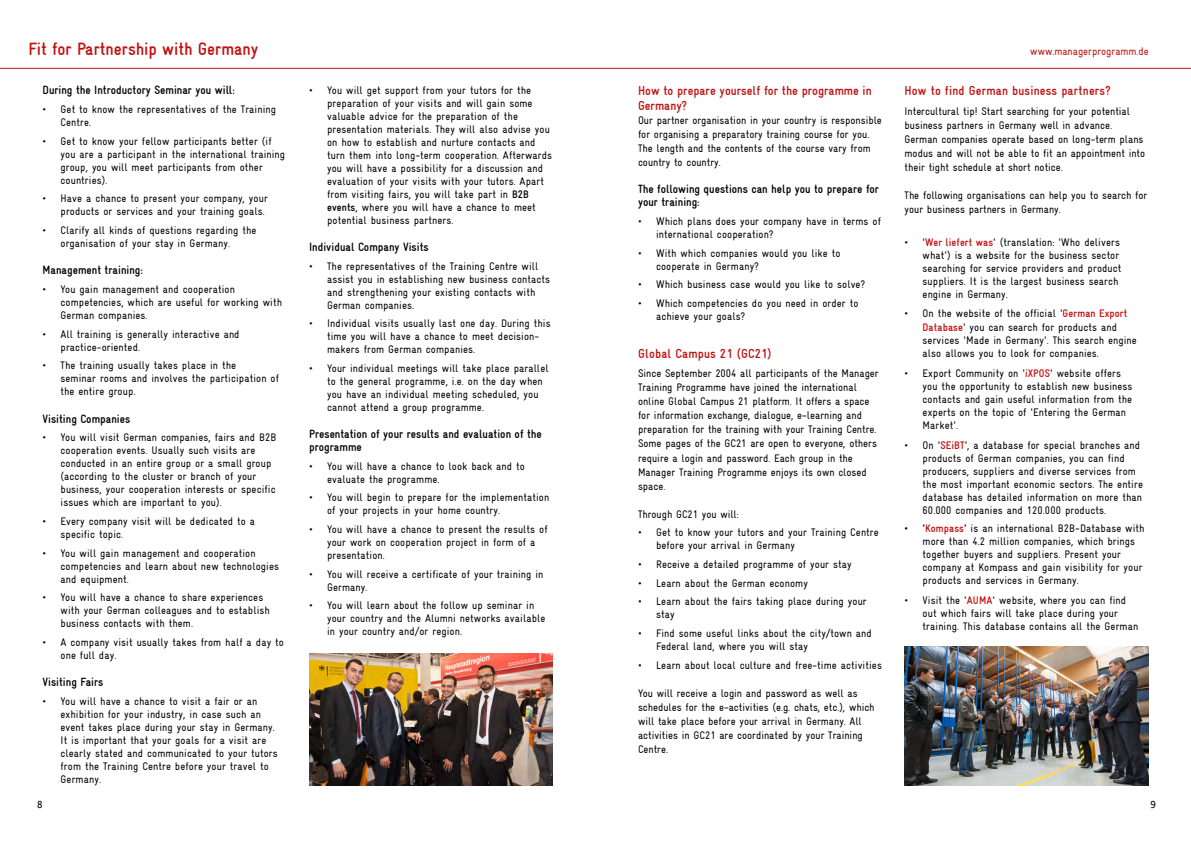
<style>
.page{position:relative;width:1191px;height:842px;background:#fff}
.page>*{position:absolute;margin:0;border:0;box-sizing:border-box;transform-origin:0 0}
.t1{font:700 condensed 18px "GIZ Gravur TT";color:#c31011}
.Überschrift{font:700 condensed 13px/15px "GIZ Gravur TT";letter-spacing:.015em;color:#c31011}
.Unter-Überschrift{font:700 condensed 12px/13px "GIZ Gravur TT";color:#000}
.t2{font:condensed 11px/13px "GIZ Gravur TT";letter-spacing:.01em;color:#000}
.t3{font:condensed 11px "GIZ Gravur TT";color:#c31011}
.t4{font:11px "Bundes Sans Office";color:#000}
.s1{font-weight:700}
.s2{font-weight:700;color:#c31011}
</style>
<div class="page">
<hr style="left:0;top:68px;width:1191px;height:1px;background:#c31011">
<img style="left:309px;top:653px;width:244px;height:132px">
<img style="left:904px;top:647px;width:244px;height:138px">
<h1 class="t1" style="left:28px;top:39px;width:231px">Fit for Partnership with Germany</h1>
<p class="t3" style="left:1030px;top:46px;width:120px">www.managerprogramm.de</p>
<p class="Unter-Überschrift" style="left:43px;top:84px;width:194px">During the Introductory Seminar you will:</p>
<p class="t2" style="left:61px;top:103px;width:217px;text-indent:-18px">• Get to know the representatives of the Training<br>Centre.</p>
<p class="t2" style="left:61px;top:135px;width:226px;text-indent:-18px">• Get to know your fellow participants better (if you are a participant in the international training group, you will meet participants from other countries).</p>
<p class="t2" style="left:43px;top:192px;width:227px;text-align:right">• Have a chance to present your company, your products or services and your training goals.</p>
<p class="t2" style="left:61px;top:224px;width:197px;text-indent:-18px">• Clarify all kinds of questions regarding the organisation of your stay in Germany.</p>
<p class="Unter-Überschrift" style="left:43px;top:264px;width:102px">Management training:</p>
<p class="t2" style="left:61px;top:283px;width:223px;text-indent:-18px">• You gain management and cooperation competencies, which are useful for working with<br>German companies.</p>
<p class="t2" style="left:61px;top:327px;width:181px;text-indent:-18px">• All training is generally interactive and practice-oriented.</p>
<p class="t2" style="left:61px;top:359px;width:220px;text-indent:-18px">• The training usually takes place in the<br>seminar rooms and involves the participation of the entire group.</p>
<p class="Unter-Überschrift" style="left:43px;top:412px;width:89px">Visiting Companies</p>
<p class="t2" style="left:61px;top:431px;width:217px;text-indent:-18px">• You will visit German companies, fairs and B2B cooperation events. Usually such visits are conducted in an entire group or a small group (according to the cluster or branch of your business, your cooperation interests or specific issues which are important to you).</p>
<p class="t2" style="left:61px;top:515px;width:196px;text-indent:-18px">• Every company visit will be dedicated to a specific topic.</p>
<p class="t2" style="left:61px;top:546px;width:220px;text-indent:-18px">• You will gain management and cooperation competencies and learn about new technologies and equipment.</p>
<p class="t2" style="left:61px;top:591px;width:211px;text-indent:-18px">• You will have a chance to share experiences with your German colleagues and to establish business contacts with them.</p>
<p class="t2" style="left:61px;top:636px;width:225px;text-indent:-18px">• A company visit usually takes from half a day to one full day.</p>
<p class="Unter-Überschrift" style="left:43px;top:675px;width:62px">Visiting Fairs</p>
<p class="t2" style="left:61px;top:694px;width:219px;text-indent:-18px">• You will have a chance to visit a fair or an exhibition for your industry, in case such an event takes place during your stay in Germany.<br>It is important that your goals for a visit are clearly stated and communicated to your tutors from the Training Centre before your travel to Germany.</p>
<p class="t2" style="left:327px;top:83px;width:226px;text-indent:-18px">• You will get support from your tutors for the preparation of your visits and will gain some valuable advice for the preparation of the presentation materials. They will also advise you on how to establish and nurture contacts and turn them into long-term cooperation. Afterwards you will have a possibility for a discussion and evaluation of your visits with your tutors. Apart from visiting fairs, you will take part in <span class="s1">B2B events</span>, where you will have a chance to meet potential business partners.</p>
<p class="Unter-Überschrift" style="left:309px;top:240px;width:121px">Individual Company Visits</p>
<p class="t2" style="left:327px;top:259px;width:224px;text-indent:-18px">• The representatives of the Training Centre will assist you in establishing new business contacts and strengthening your existing contacts with German companies.</p>
<p class="t2" style="left:327px;top:317px;width:225px;text-indent:-18px">• Individual visits usually last one day. During this time you will have a chance to meet decision&shy;makers from German companies.</p>
<p class="t2" style="left:327px;top:362px;width:223px;text-indent:-18px">• Your individual meetings will take place parallel to the general programme, i.e. on the day when you have an individual meeting scheduled, you cannot attend a group programme.</p>
<p class="Unter-Überschrift" style="left:309px;top:427px;width:234px">Presentation of your results and evaluation of the programme</p>
<p class="t2" style="left:327px;top:459px;width:199px;text-indent:-18px">• You will have a chance to look back and to evaluate the programme.</p>
<p class="t2" style="left:327px;top:491px;width:224px;text-indent:-18px">• You will begin to prepare for the implementation of your projects in your home country.</p>
<p class="t2" style="left:327px;top:523px;width:222px;text-indent:-18px">• You will have a chance to present the results of your work on cooperation project in form of a presentation.</p>
<p class="t2" style="left:327px;top:568px;width:218px;text-indent:-18px">• You will receive a certificate of your training in<br>Germany.</p>
<p class="t2" style="left:327px;top:599px;width:220px;text-indent:-18px">• You will learn about the follow up seminar in your country and the Alumni networks available in your country and/or region.</p>
<p class="Überschrift" style="left:638px;top:83px;width:235px">How to prepare yourself for the programme in<br>Germany?</p>
<p class="t2" style="left:638px;top:114px;width:245px;line-height:14px">Our partner organisation in your country is responsible for organising a preparatory training course for you.<br>The length and the contents of the course vary from country to country.</p>
<p class="Unter-Überschrift" style="left:638px;top:183px;width:242px">The following questions can help you to prepare for your training:</p>
<p class="t2" style="left:656px;top:215px;width:226px;text-indent:-18px">• Which plans does your company have in terms of international cooperation?</p>
<p class="t2" style="left:656px;top:247px;width:186px;text-indent:-18px">• With which companies would you like to cooperate in Germany?</p>
<p class="t2" style="left:638px;top:278px;width:229px">• Which business case would you like to solve?</p>
<p class="t2" style="left:656px;top:297px;width:204px;text-indent:-18px">• Which competencies do you need in order to achieve your goals?</p>
<p class="Überschrift" style="left:638px;top:346px;width:135px">Global Campus 21 (GC21)</p>
<p class="t2" style="left:638px;top:367px;width:242px;line-height:14px">Since September 2004 all participants of the Manager Training Programme have joined the international online Global Campus 21 platform. It offers a space for information exchange, dialogue, e-learning and preparation for the training with your Training Centre.</p>
<p class="t2" style="left:638px;top:437px;width:240px;line-height:14px">Some pages of the GC21 are open to everyone, others require a login and password. Each group in the</p>
<p class="t2" style="left:638px;top:465px;width:230px;line-height:14px">Manager Training Programme enjoys its own closed space.</p>
<p class="t2" style="left:638px;top:507px;width:102px">Through GC21 you will:</p>
<p class="t2" style="left:656px;top:526px;width:224px;text-indent:-18px">• Get to know your tutors and your Training Centre before your arrival in Germany</p>
<p class="t2" style="left:638px;top:558px;width:215px">• Receive a detailed programme of your stay</p>
<p class="t2" style="left:638px;top:576px;width:171px">• Learn about the German economy</p>
<p class="t2" style="left:656px;top:595px;width:212px;text-indent:-18px">• Learn about the fairs taking place during your stay</p>
<p class="t2" style="left:656px;top:627px;width:217px;text-indent:-18px">• Find some useful links about the city/town and<br>Federal land, where you will stay</p>
<p class="t2" style="left:638px;top:658px;width:245px">• Learn about local culture and free-time activities</p>
<p class="t2" style="left:638px;top:686px;width:238px;line-height:14px">You will receive a login and password as well as schedules for the e-activities (e.g. chats, etc.), which will take place before your arrival in Germany. All activities in GC21 are coordinated by your Training Centre.</p>
<p class="Überschrift" style="left:904px;top:83px;width:207px">How to find German business partners?</p>
<p class="t2" style="left:904px;top:104px;width:242px;line-height:14px">Intercultural tip! Start searching for your potential business partners in Germany well in advance.<br>German companies operate based on long-term plans modus and will not be able to fit an appointment into their tight schedule at short notice.</p>
<p class="t2" style="left:904px;top:188px;width:244px;line-height:14px">The following organisations can help you to search for your business partners in Germany.</p>
<p class="t2" style="left:922px;top:235px;width:200px;text-indent:-18px">• '<span class="s2">Wer liefert was</span>' (translation: 'Who delivers what') is a website for the business sector searching for service providers and product suppliers. It is the largest business search engine in Germany.</p>
<p class="t2" style="left:922px;top:307px;width:206px;line-height:14px;text-indent:-18px">• On the website of the official '<span class="s2">German Export<br>Database</span>' you can search for products and</p>
<p class="t2" style="left:922px;top:334px;width:216px">services 'Made in Germany'. This search engine also allows you to look for companies.</p>
<p class="t2" style="left:922px;top:367px;width:211px;text-indent:-18px">• Export Community on '<span class="s2">iXPOS</span>' website offers you the opportunity to establish new business contacts and gain useful information from the experts on the topic of 'Entering the German Market'.</p>
<p class="t2" style="left:922px;top:438px;width:222px;text-indent:-18px">• On '<span class="s2">SEiBT</span>', a database for special branches and products of German companies, you can find producers, suppliers and diverse services from the most important economic sectors. The entire database has detailed information on more than 60.000 companies and 120.000 products.</p>
<p class="t2" style="left:922px;top:522px;width:223px;text-indent:-18px"><span class="s1">• '</span><span class="s2">Kompass</span><span class="s1">'</span> is an international B2B-Database with more than 4.2 million companies, which brings together buyers and suppliers. Present your company at Kompass and gain visibility for your products and services in Germany.</p>
<p class="t2" style="left:922px;top:594px;width:217px;text-indent:-18px">• Visit the '<span class="s2">AUMA</span>' website, where you can find out which fairs will take place during your training. This database contains all the German</p>
<p class="t4" style="left:37px;top:798px;width:7px">8</p>
<p class="t4" style="left:1150px;top:798px;width:7px">9</p>
</div>
